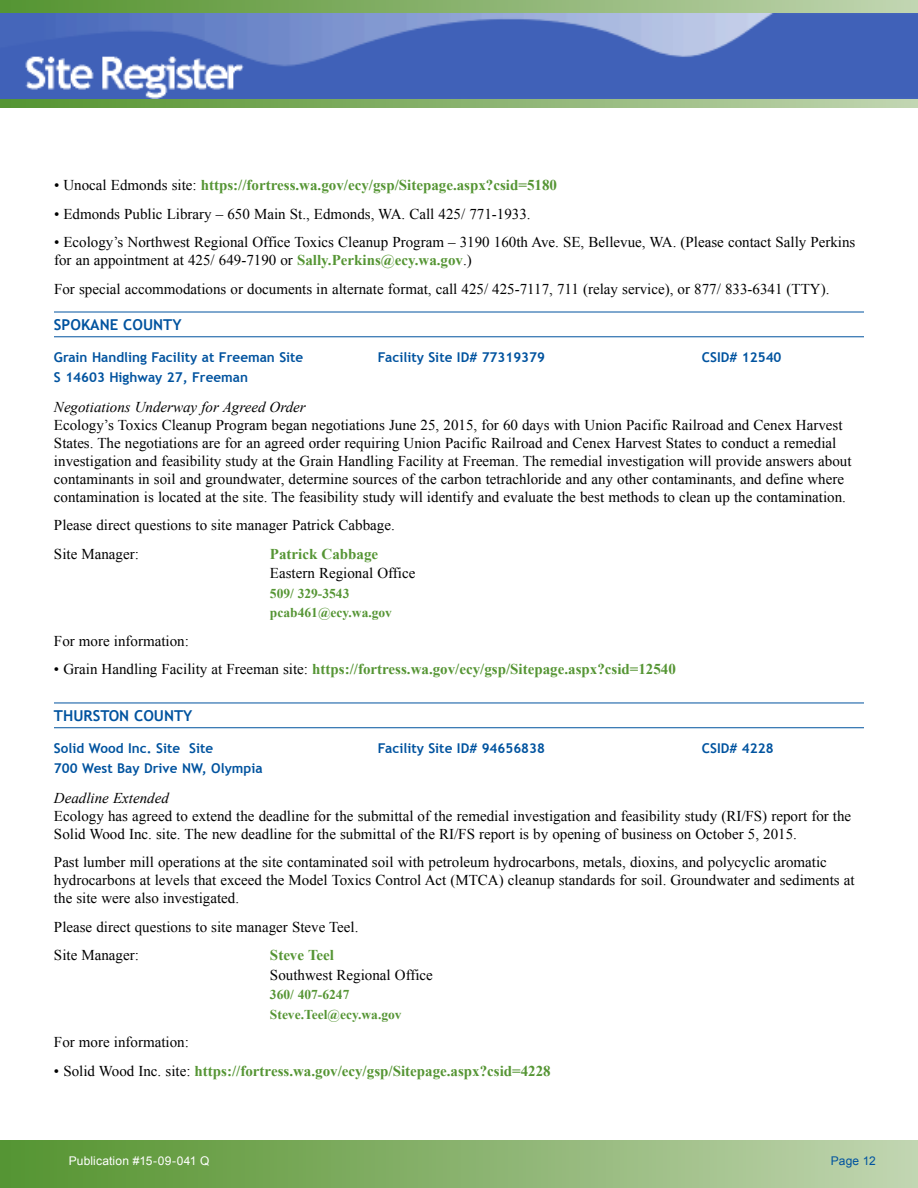
<style>
.page{position:relative;width:918px;height:1188px;background:#fff}
.page>*{position:absolute;margin:0;border:0;box-sizing:border-box;transform-origin:0 0}
.t1{font:15px/18px "Times New Roman";color:#000}
.t2{font:700 15px "Times New Roman";color:#559534}
.t3{font:italic 15px "Times New Roman";color:#000}
.t4{font:700 15px "Trebuchet MS";color:#00539f}
.t5{font:700 13.5px "Trebuchet MS";color:#00539f}
.t6{font:700 13.5px/19.5px "Times New Roman";color:#559534}
.t7{font:12px "Arial";letter-spacing:.01em;color:#fff}
.t8{font:12px "Arial";letter-spacing:.005em;color:#00539f}
.s1{font-weight:400;color:#000}
.s2{font-weight:700;color:#559534}
</style>
<div class="page">
<svg style="left:0;top:0;width:918px;height:13px;background:#89b36e"></svg>
<svg style="left:0;top:99px;width:918px;height:9px;background:#89b36e"></svg>
<img style="left:0;top:13px;width:918px;height:86px">
<hr style="left:54px;top:312px;width:810px;height:1px;background:#00539f">
<hr style="left:54px;top:336px;width:810px;height:1px;background:#00539f">
<hr style="left:54px;top:703px;width:810px;height:1px;background:#00539f">
<hr style="left:54px;top:727px;width:810px;height:1px;background:#00539f">
<div style="left:0;top:1141px;width:918px;height:47px;background:linear-gradient(to right,#54932e,#c0d4af)"></div>
<p class="t2" style="left:54px;top:175px;width:504px"><span class="s1">• Unocal Edmonds site:</span> https://fortress.wa.gov/ecy/gsp/Sitepage.aspx?csid=5180</p>
<p class="t1" style="left:54px;top:205px;width:478px">• Edmonds Public Library – 650 Main St., Edmonds, WA. Call 425/ 771-1933.</p>
<p class="t1" style="left:54px;top:233px;width:803px">• Ecology’s Northwest Regional Office Toxics Cleanup Program – 3190 160th Ave. SE, Bellevue, WA. (Please contact Sally Perkins for an appointment at 425/ 649-7190 or <span class="s2">Sally.Perkins@ecy.wa.gov</span>.)</p>
<p class="t1" style="left:54px;top:280px;width:777px">For special accommodations or documents in alternate format, call 425/ 425-7117, 711 (relay service), or 877/ 833-6341 (TTY).</p>
<p class="t4" style="left:54px;top:315px;width:129px">Spokane County</p>
<p class="t5" style="left:54px;top:349px;width:251px">Grain Handling Facility at Freeman Site</p>
<p class="t5" style="left:378px;top:349px;width:169px">Facility Site ID# 77319379</p>
<p class="t5" style="left:702px;top:349px;width:81px">CSID# 12540</p>
<p class="t5" style="left:54px;top:369px;width:196px">S 14603 Highway 27, Freeman</p>
<p class="t3" style="left:54px;top:396px;width:253px">Negotiations Underway for Agreed Order</p>
<p class="t1" style="left:54px;top:416px;width:799px">Ecology’s Toxics Cleanup Program began negotiations June 25, 2015, for 60 days with Union Pacific Railroad and Cenex Harvest States. The negotiations are for an agreed order requiring Union Pacific Railroad and Cenex Harvest States to conduct a remedial investigation and feasibility study at the Grain Handling Facility at Freeman. The remedial investigation will provide answers about contaminants in soil and groundwater, determine sources of the carbon tetrachloride and any other contaminants, and define where contamination is located at the site. The feasibility study will identify and evaluate the best methods to clean up the contamination.</p>
<p class="t1" style="left:54px;top:511px;width:342px;line-height:28.5px">Please direct questions to site manager Patrick Cabbage.<br>Site Manager:</p>
<p class="t2" style="left:270px;top:543px;width:110px">Patrick Cabbage</p>
<p class="t1" style="left:270px;top:564px;width:147px">Eastern Regional Office</p>
<p class="t6" style="left:270px;top:583px;width:124px">509/ 329-3543 pcab461@ecy.wa.gov</p>
<p class="t1" style="left:54px;top:632px;width:136px">For more information:</p>
<p class="t2" style="left:54px;top:659px;width:623px"><span class="s1">• Grain Handling Facility at Freeman site:</span> https://fortress.wa.gov/ecy/gsp/Sitepage.aspx?csid=12540</p>
<p class="t4" style="left:54px;top:706px;width:140px">Th urston County</p>
<p class="t5" style="left:54px;top:740px;width:161px">Solid Wood Inc. Site Site</p>
<p class="t5" style="left:378px;top:740px;width:169px">Facility Site ID# 94656838</p>
<p class="t5" style="left:702px;top:740px;width:73px">CSID# 4228</p>
<p class="t5" style="left:54px;top:759px;width:210px">700 West Bay Drive NW, Olympia</p>
<p class="t3" style="left:54px;top:787px;width:116px">Deadline Extended</p>
<p class="t1" style="left:54px;top:806px;width:799px">Ecology has agreed to extend the deadline for the submittal of the remedial investigation and feasibility study (RI/FS) report for the<br>Solid Wood Inc. site. The new deadline for the submittal of the RI/FS report is by opening of business on October 5, 2015.</p>
<p class="t1" style="left:54px;top:853px;width:802px">Past lumber mill operations at the site contaminated soil with petroleum hydrocarbons, metals, dioxins, and polycyclic aromatic hydrocarbons at levels that exceed the Model Toxics Control Act (MTCA) cleanup standards for soil. Groundwater and sediments at the site were also investigated.</p>
<p class="t1" style="left:54px;top:912px;width:306px;line-height:28.5px">Please direct questions to site manager Steve Teel.<br>Site Manager:</p>
<p class="t2" style="left:270px;top:945px;width:66px">Steve Teel</p>
<p class="t1" style="left:270px;top:965px;width:164px">Southwest Regional Office</p>
<p class="t6" style="left:270px;top:985px;width:133px">360/ 407-6247<br>Steve.Teel@ecy.wa.gov</p>
<p class="t1" style="left:54px;top:1033px;width:136px">For more information:</p>
<p class="t2" style="left:54px;top:1060px;width:498px"><span class="s1">• Solid Wood Inc. site:</span> https://fortress.wa.gov/ecy/gsp/Sitepage.aspx?csid=4228</p>
<p class="t7" style="left:69px;top:1153px;width:142px">Publication #15-09-041 Q</p>
<p class="t8" style="left:831px;top:1153px;width:46px">Page 12</p>
</div>
